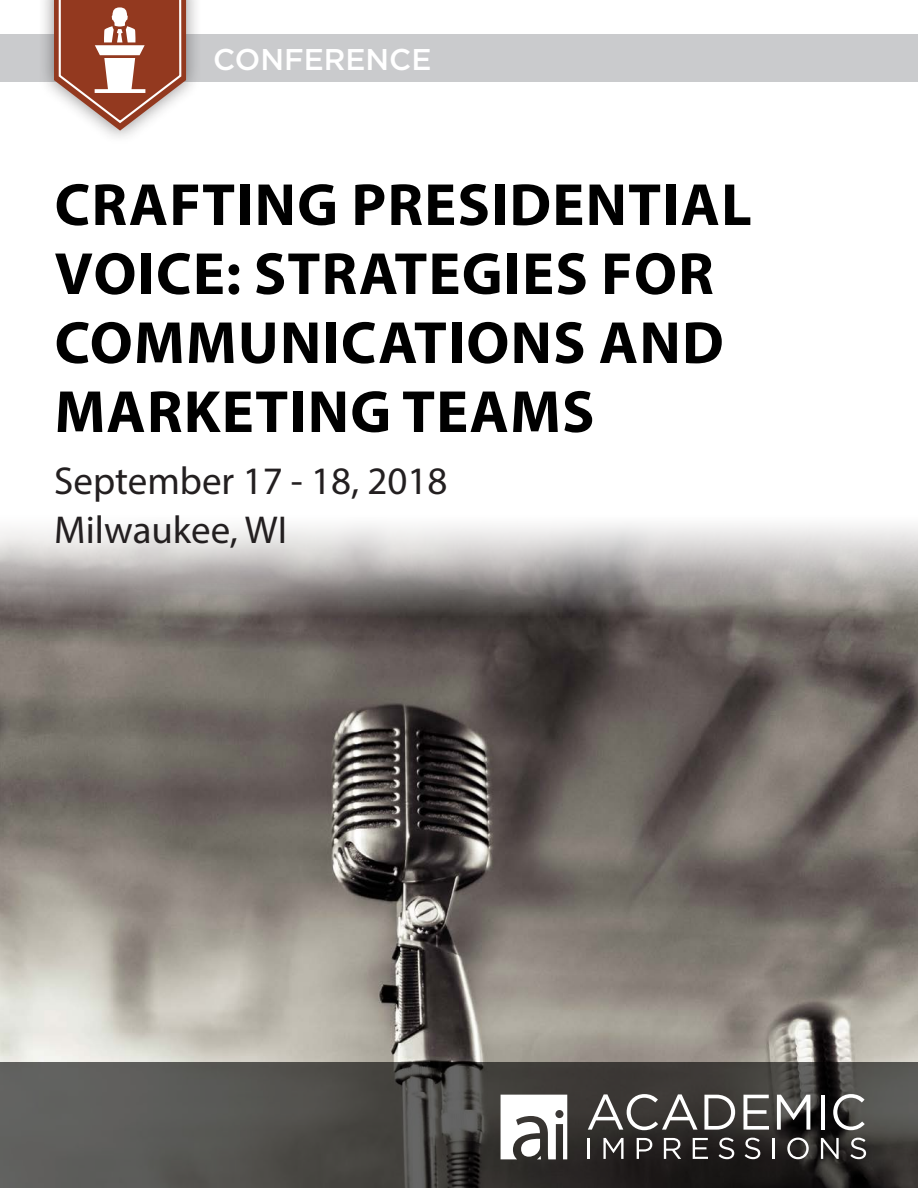
<style>
.page{position:relative;width:918px;height:1188px;background:#fff}
.page>*{position:absolute;margin:0;border:0;box-sizing:border-box;transform-origin:0 0}
.t1{font:700 60px/69px "Myriad Pro";letter-spacing:.02em;color:#000}
.Heading_2{font:39px "Myriad Pro";color:#231f20}
.t2{font:500 30px "Gotham HTF";color:#fff}
</style>
<div class="page">
<div style="left:0;top:34px;width:918px;height:48px;background:#cacbcd"></div>
<div style="left:37px;top:0;width:166px;height:146px;background:#231f20;opacity:.5"></div>
<svg style="left:54px;top:0;width:132px;height:131px"></svg>
<img style="left:0;top:523px;width:918px;height:539px">
<svg style="left:0;top:1062px;width:918px;height:126px;background:#474643"></svg>
<svg style="left:588px;top:1094px;width:110px;height:36px"></svg>
<svg style="left:704px;top:1095px;width:31px;height:35px"></svg>
<svg style="left:743px;top:1095px;width:26px;height:35px"></svg>
<svg style="left:777px;top:1095px;width:33px;height:35px"></svg>
<hr style="left:821px;top:1095px;width:4px;height:35px;background:#fff">
<svg style="left:833px;top:1094px;width:32px;height:36px"></svg>
<hr style="left:588px;top:1138px;width:2px;height:21px;background:#fff">
<svg style="left:603px;top:1138px;width:21px;height:21px"></svg>
<svg style="left:637px;top:1138px;width:15px;height:21px"></svg>
<svg style="left:664px;top:1138px;width:17px;height:21px"></svg>
<svg style="left:693px;top:1138px;width:15px;height:21px"></svg>
<svg style="left:719px;top:1138px;width:15px;height:21px"></svg>
<svg style="left:745px;top:1138px;width:15px;height:21px"></svg>
<hr style="left:773px;top:1138px;width:2px;height:21px;background:#fff">
<svg style="left:787px;top:1138px;width:22px;height:21px"></svg>
<svg style="left:821px;top:1138px;width:18px;height:21px"></svg>
<svg style="left:850px;top:1138px;width:16px;height:21px"></svg>
<svg style="left:501px;top:1095px;width:66px;height:64px"></svg>
<p class="t2" style="left:213px;top:42px;width:220px">CONFERENCE</p>
<p class="t1" style="left:55px;top:168px;width:699px">CRAFTING PRESIDENTIAL<br>VOICE: STRATEGIES FOR<br>COMMUNICATIONS AND<br>MARKETING TEAMS</p>
<p class="Heading_2" style="left:54px;top:456px;width:395px">September 17 - 18, 2018</p>
<p class="Heading_2" style="left:54px;top:506px;width:235px">Milwaukee, WI</p>
</div>
